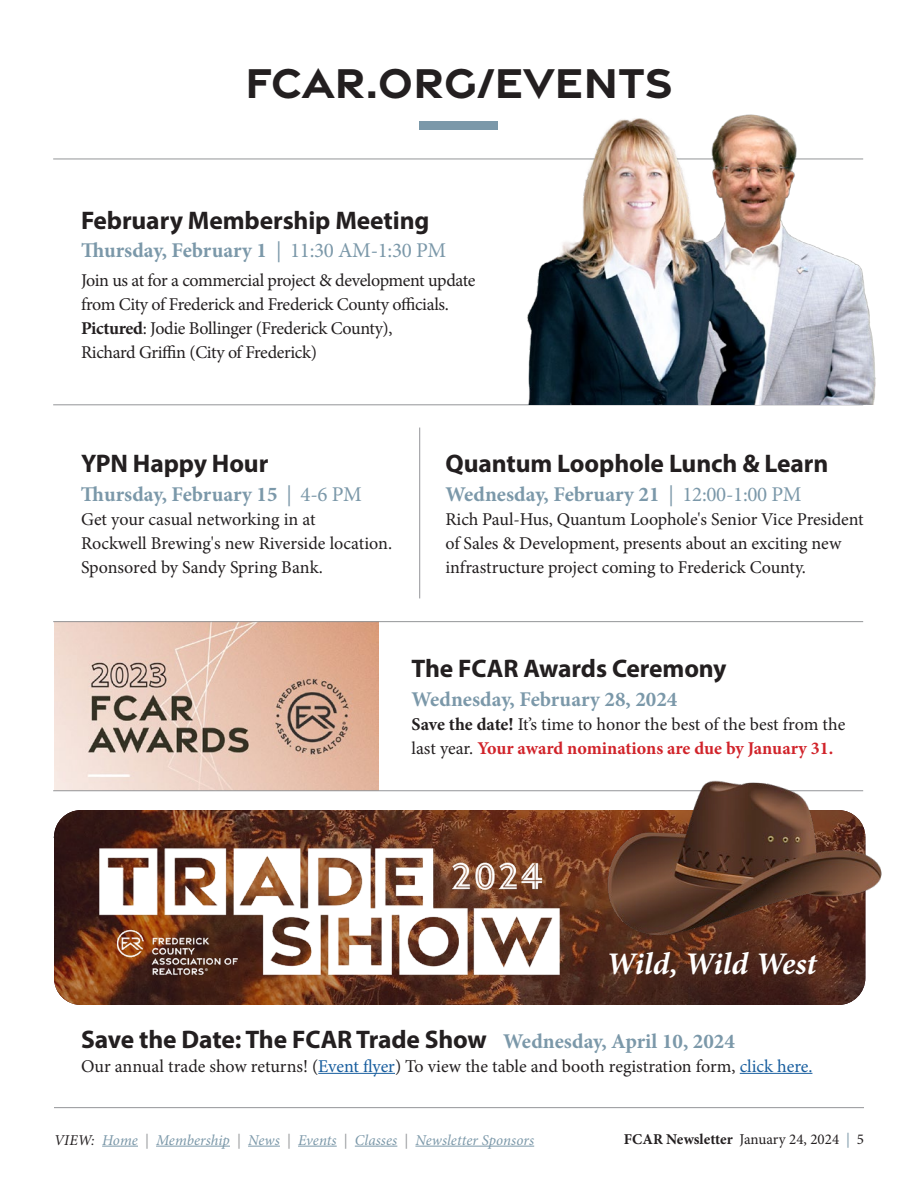
<style>
.page{position:relative;width:918px;height:1188px;background:#fff}
.page>*{position:absolute;margin:0;border:0;box-sizing:border-box;transform-origin:0 0}
.t1{font:700 45px "Gravesend Sans";color:#231f20}
.t2{font:italic 700 31.5px "Minion Pro";color:#fff}
.t3{font:700 25.5px "Myriad Pro";letter-spacing:-.005em;color:#231f20}
.t4{font:700 21px "Minion Pro";color:#7b98a9}
.t5{font:18px/24px "Minion Pro";letter-spacing:-.01em;color:#231f20}
.t6{font:italic 15px "Minion Pro";letter-spacing:.005em;color:#7b98a9}
.t7{font:15px "Minion Pro";color:#231f20}
.s1{font-weight:400}
.s2{font-weight:700}
.s3{font-weight:700;color:#d1232a}
.s4{font-family:"Minion Pro";font-size:21px;color:#7b98a9}
.s5{color:#175d9e}
.s6{color:#231f20}
.s7{color:#939598}
.s8{color:#7b98a9}
</style>
<div class="page">
<hr style="left:54px;top:1107px;width:810px;height:1px;background:#939598">
<hr style="left:102px;top:1146px;width:36px;height:1px;background:#7b98a9">
<hr style="left:156px;top:1146px;width:74px;height:1px;background:#7b98a9">
<hr style="left:248px;top:1146px;width:32px;height:1px;background:#7b98a9">
<hr style="left:298px;top:1146px;width:39px;height:1px;background:#7b98a9">
<hr style="left:355px;top:1146px;width:42px;height:1px;background:#7b98a9">
<hr style="left:415px;top:1146px;width:119px;height:1px;background:#7b98a9">
<img style="left:54px;top:622px;width:325px;height:168px">
<div style="left:420px;top:121px;width:78px;height:9px;background:#7b98a9"></div>
<hr style="left:53px;top:159px;width:810px;height:1px;background:#939598">
<hr style="left:318px;top:1073px;width:77px;height:1px;background:#175d9e">
<hr style="left:740px;top:1073px;width:72px;height:1px;background:#175d9e">
<hr style="left:53px;top:837px;width:810px;height:1px;background:#939598">
<hr style="left:53px;top:621px;width:810px;height:1px;background:#939598">
<hr style="left:53px;top:790px;width:810px;height:1px;background:#939598">
<hr style="left:53px;top:405px;width:810px;height:1px;background:#939598">
<hr style="left:419px;top:428px;width:1px;height:170px;background:#939598">
<svg style="left:54px;top:810px;width:811px;height:195px;background:#50281a"></svg>
<img style="left:85px;top:810px;width:486px;height:195px">
<img style="left:602px;top:780px;width:280px;height:162px">
<img style="left:498px;top:114px;width:378px;height:291px">
<h1 class="t1" style="left:245px;top:53px;width:429px">FCAR.ORG/EVENTS</h1>
<h3 class="t3" style="left:81px;top:203px;width:350px">February Membership Meeting</h3>
<p class="t4" style="left:81px;top:236px;width:367px">Thursday, February 1 <span class="s1">| 11:30 AM-1:30 PM</span></p>
<p class="t5" style="left:81px;top:268px;width:396px">Join us at for a commercial project &amp; development update from City of Frederick and Frederick County officials.<br><span class="s2">Pictured</span>: Jodie Bollinger (Frederick County),<br>Richard Griffin (City of Frederick)</p>
<h3 class="t3" style="left:81px;top:447px;width:189px">YPN Happy Hour</h3>
<p class="t4" style="left:81px;top:479px;width:282px">Thursday, February 15 <span class="s1">| 4-6 PM</span></p>
<p class="t5" style="left:81px;top:507px;width:313px">Get your casual networking in at<br>Rockwell Brewing's new Riverside location.<br>Sponsored by Sandy Spring Bank.</p>
<h3 class="t3" style="left:446px;top:447px;width:384px">Quantum Loophole Lunch &amp; Learn</h3>
<p class="t4" style="left:445px;top:479px;width:358px">Wednesday, February 21 <span class="s1">| 12:00-1:00 PM</span></p>
<p class="t5" style="left:446px;top:507px;width:420px">Rich Paul-Hus, Quantum Loophole's Senior Vice President of Sales &amp; Development, presents about an exciting new infrastructure project coming to Frederick County.</p>
<h3 class="t3" style="left:411px;top:652px;width:317px">The FCAR Awards Ceremony</h3>
<p class="t4" style="left:411px;top:684px;width:267px">Wednesday, February 28, 2024</p>
<p class="t5" style="left:411px;top:712px;width:435px"><span class="s2">Save the date!</span> It’s time to honor the best of the best from the last year. <span class="s3">Your award nominations are due by January 31.</span></p>
<h2 class="t2" style="left:606px;top:942px;width:212px">Wild, Wild West</h2>
<h3 class="t3" style="left:81px;top:1022px;width:655px">Save the Date: The FCAR Trade Show <span class="s4">Wednesday, April 10, 2024</span></h3>
<p class="t5" style="left:81px;top:1054px;width:733px">Our annual trade show returns! (<span class="s5">Event flyer</span>) To view the table and booth registration form, <span class="s5">click here.</span></p>
<p class="t6" style="left:54px;top:1130px;width:482px"><span class="s6">VIEW:</span> Home <span class="s7">|</span> Membership <span class="s7">|</span> News <span class="s7">|</span> Events <span class="s7">|</span> Classes <span class="s7">|</span> Newsletter Sponsors</p>
<p class="t7" style="left:624px;top:1129px;width:242px"><span class="s2">FCAR Newsletter</span> January 24, 2024 <span class="s8">|</span> 5</p>
</div>
